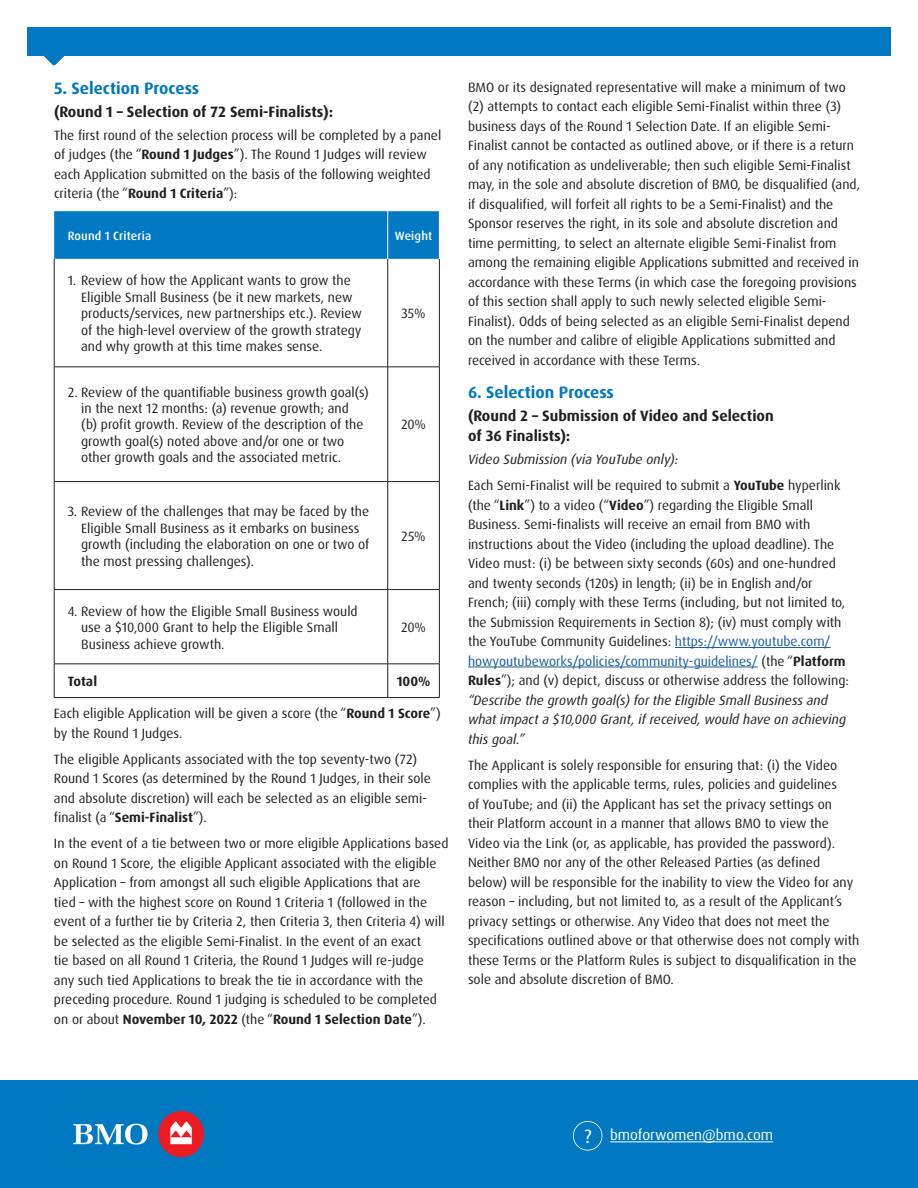
<style>
.page{position:relative;width:918px;height:1188px;background:#fff}
.page>*{position:absolute;margin:0;border:0;box-sizing:border-box;transform-origin:0 0}
.Heading_2{font:700 16.5px "Dax Pro";color:#0079c2}
.Heading_3{font:700 15px/19.5px "Dax Pro";color:#231f20}
.t1{font:14.85px "Dax Pro";color:#fff}
.Body_Copy{font:13.5px/19.5px "Dax Pro";color:#231f20}
.Body_Copy-2{font:italic 13.5px "Dax Pro";color:#231f20}
.table_text{font:13.5px "Dax Pro";letter-spacing:-.005em;color:#231f20}
.table_text-2{font:700 13.5px "Dax Pro";color:#231f20}
.table_text_heading{font:500 12px "Dax Pro";letter-spacing:.015em;color:#fff}
.s1{font-weight:700}
.s2{color:#175d9e}
.s3{font-style:italic}
.s4{font-family:"Myriad Pro";font-size:19.65px}
.s5{font-family:"Myriad Pro";font-size:21.9px}
</style>
<div class="page">
<div style="left:27px;top:27px;width:864px;height:29px;background:#0079c2"></div>
<svg style="left:43px;top:56px;width:22px;height:9px"></svg>
<div style="left:54px;top:211px;width:385px;height:48px;background:#0079c2"></div>
<hr style="left:54px;top:259px;width:1px;height:108px;background:#231f20">
<hr style="left:387px;top:259px;width:1px;height:108px;background:#231f20">
<hr style="left:439px;top:259px;width:1px;height:108px;background:#231f20">
<hr style="left:54px;top:367px;width:334px;height:1px;background:#231f20">
<hr style="left:54px;top:367px;width:1px;height:114px;background:#231f20">
<hr style="left:388px;top:367px;width:52px;height:1px;background:#231f20">
<hr style="left:387px;top:367px;width:1px;height:114px;background:#231f20">
<hr style="left:439px;top:367px;width:1px;height:114px;background:#231f20">
<hr style="left:54px;top:481px;width:334px;height:1px;background:#231f20">
<hr style="left:54px;top:482px;width:1px;height:107px;background:#231f20">
<hr style="left:388px;top:481px;width:52px;height:1px;background:#231f20">
<hr style="left:387px;top:482px;width:1px;height:107px;background:#231f20">
<hr style="left:439px;top:482px;width:1px;height:107px;background:#231f20">
<hr style="left:54px;top:589px;width:334px;height:1px;background:#231f20">
<hr style="left:54px;top:590px;width:1px;height:74px;background:#231f20">
<hr style="left:388px;top:589px;width:52px;height:1px;background:#231f20">
<hr style="left:387px;top:590px;width:1px;height:74px;background:#231f20">
<hr style="left:439px;top:590px;width:1px;height:74px;background:#231f20">
<hr style="left:54px;top:664px;width:334px;height:1px;background:#231f20">
<hr style="left:54px;top:664px;width:1px;height:33px;background:#231f20">
<hr style="left:388px;top:664px;width:52px;height:1px;background:#231f20">
<hr style="left:387px;top:664px;width:1px;height:33px;background:#231f20">
<hr style="left:439px;top:664px;width:1px;height:33px;background:#231f20">
<hr style="left:54px;top:697px;width:334px;height:1px;background:#231f20">
<hr style="left:388px;top:697px;width:52px;height:1px;background:#231f20">
<hr style="left:387px;top:211px;width:1px;height:48px;background:#fff">
<hr style="left:675px;top:647px;width:156px;height:1px;background:#175d9e">
<hr style="left:468px;top:667px;width:290px;height:1px;background:#175d9e">
<div style="left:0;top:1080px;width:918px;height:108px;background:#0079c2"></div>
<img style="left:73px;top:1111px;width:131px;height:47px">
<hr style="left:610px;top:1141px;width:163px;height:1px;background:#fff">
<svg style="left:572px;top:1121px;width:31px;height:30px"></svg>
<h2 class="Heading_2" style="left:54px;top:78px;width:147px">5. Selection Process</h2>
<h3 class="Heading_3" style="left:54px;top:102px;width:281px">(Round 1 – Selection of 72 Semi-Finalists):</h3>
<p class="Body_Copy" style="left:54px;top:126px;width:389px">The first round of the selection process will be completed by a panel of judges (the “<span class="s1">Round 1 Judges</span>”). The Round 1 Judges will review each Application submitted on the basis of the following weighted criteria (the “<span class="s1">Round 1 Criteria</span>”):</p>
<p class="table_text_heading" style="left:68px;top:228px;width:85px">Round 1 Criteria</p>
<p class="table_text_heading" style="left:395px;top:228px;width:39px">Weight</p>
<p class="Body_Copy" style="left:81px;top:272px;width:282px;line-height:16.5px;text-indent:-14px">1. Review of how the Applicant wants to grow the Eligible Small Business (be it new markets, new products/services, new partnerships etc.). Review of the high-level overview of the growth strategy and why growth at this time makes sense.</p>
<p class="table_text" style="left:401px;top:305px;width:26px">35%</p>
<p class="Body_Copy" style="left:81px;top:384px;width:289px;line-height:16.5px;text-indent:-14px">2. Review of the quantifiable business growth goal(s) in the next 12 months: (a) revenue growth; and<br>(b) profit growth. Review of the description of the growth goal(s) noted above and/or one or two other growth goals and the associated metric.</p>
<p class="Body_Copy" style="left:81px;top:503px;width:290px;line-height:16.5px;text-indent:-14px">3. Review of the challenges that may be faced by the Eligible Small Business as it embarks on business growth (including the elaboration on one or two of the most pressing challenges).</p>
<p class="Body_Copy" style="left:81px;top:603px;width:278px;line-height:16.5px;text-indent:-14px">4. Review of how the Eligible Small Business would use a $10,000 Grant to help the Eligible Small<br>Business achieve growth.</p>
<p class="table_text" style="left:401px;top:416px;width:27px">20%</p>
<p class="table_text" style="left:401px;top:527px;width:26px">25%</p>
<p class="table_text" style="left:401px;top:619px;width:27px">20%</p>
<p class="table_text-2" style="left:68px;top:673px;width:31px">Total</p>
<p class="table_text-2" style="left:397px;top:673px;width:35px">100%</p>
<p class="Body_Copy" style="left:54px;top:704px;width:388px">Each eligible Application will be given a score (the “<span class="s1">Round 1 Score</span>”) by the Round 1 Judges.</p>
<p class="Body_Copy" style="left:54px;top:749px;width:378px">The eligible Applicants associated with the top seventy-two (72)<br>Round 1 Scores (as determined by the Round 1 Judges, in their sole and absolute discretion) will each be selected as an eligible semi&shy;finalist (a “<span class="s1">Semi-Finalist</span>”).</p>
<p class="Body_Copy" style="left:54px;top:834px;width:396px">In the event of a tie between two or more eligible Applications based on Round 1 Score, the eligible Applicant associated with the eligible Application – from amongst all such eligible Applications that are<br>tied – with the highest score on Round 1 Criteria 1 (followed in the event of a further tie by Criteria 2, then Criteria 3, then Criteria 4) will be selected as the eligible Semi-Finalist. In the event of an exact<br>tie based on all Round 1 Criteria, the Round 1 Judges will re-judge<br>any such tied Applications to break the tie in accordance with the preceding procedure. Round 1 judging is scheduled to be completed on or about <span class="s1">November 10, 2022</span> (the “<span class="s1">Round 1 Selection Date</span>”).</p>
<p class="Body_Copy" style="left:468px;top:77px;width:394px">BMO or its designated representative will make a minimum of two (2) attempts to contact each eligible Semi-Finalist within three (3) business days of the Round 1 Selection Date. If an eligible Semi-Finalist cannot be contacted as outlined above, or if there is a return of any notification as undeliverable; then such eligible Semi-Finalist may, in the sole and absolute discretion of BMO, be disqualified (and, if disqualified, will forfeit all rights to be a Semi-Finalist) and the Sponsor reserves the right, in its sole and absolute discretion and time permitting, to select an alternate eligible Semi-Finalist from among the remaining eligible Applications submitted and received in accordance with these Terms (in which case the foregoing provisions of this section shall apply to such newly selected eligible Semi-Finalist). Odds of being selected as an eligible Semi-Finalist depend on the number and calibre of eligible Applications submitted and received in accordance with these Terms.</p>
<h2 class="Heading_2" style="left:468px;top:382px;width:147px">6. Selection Process</h2>
<h3 class="Heading_3" style="left:468px;top:407px;width:307px">(Round 2 – Submission of Video and Selection of 36 Finalists):</h3>
<p class="Body_Copy-2" style="left:468px;top:451px;width:212px">Video Submission (via YouTube only):</p>
<p class="Body_Copy" style="left:468px;top:476px;width:383px">Each Semi-Finalist will be required to submit a <span class="s1">YouTube</span> hyperlink (the “<span class="s1">Link</span>”) to a video (“<span class="s1">Video</span>”) regarding the Eligible Small Business. Semi-finalists will receive an email from BMO with instructions about the Video (including the upload deadline). The Video must: (i) be between sixty seconds (60s) and one-hundred and twenty seconds (120s) in length; (ii) be in English and/or French; (iii) comply with these Terms (including, but not limited to, the Submission Requirements in Section 8); (iv) must comply with the YouTube Community Guidelines: <span class="s2">https://www.youtube.com/ howyoutubeworks/policies/community-guidelines/</span> (the “<span class="s1">Platform Rules</span>”); and (v) depict, discuss or otherwise address the following: <span class="s3">“Describe the growth goal(s) for the Eligible Small Business and what impact a $10,000 Grant, if received, would have on achieving this goal.”</span></p>
<p class="Body_Copy" style="left:468px;top:755px;width:393px">The Applicant is solely responsible for ensuring that: (i) the Video complies with the applicable terms, rules, policies and guidelines<br>of YouTube; and (ii) the Applicant has set the privacy settings on their Platform account in a manner that allows BMO to view the Video via the Link (or, as applicable, has provided the password).<br>Neither BMO nor any of the other Released Parties (as defined below) will be responsible for the inability to view the Video for any reason – including, but not limited to, as a result of the Applicant’s privacy settings or otherwise. Any Video that does not meet the specifications outlined above or that otherwise does not comply with these Terms or the Platform Rules is subject to disqualification in the sole and absolute discretion of BMO.</p>
<p class="t1" style="left:584px;top:1126px;width:191px"><span class="s4">?</span><span class="s5">?</span> bmoforwomen@bmo.com</p>
</div>
